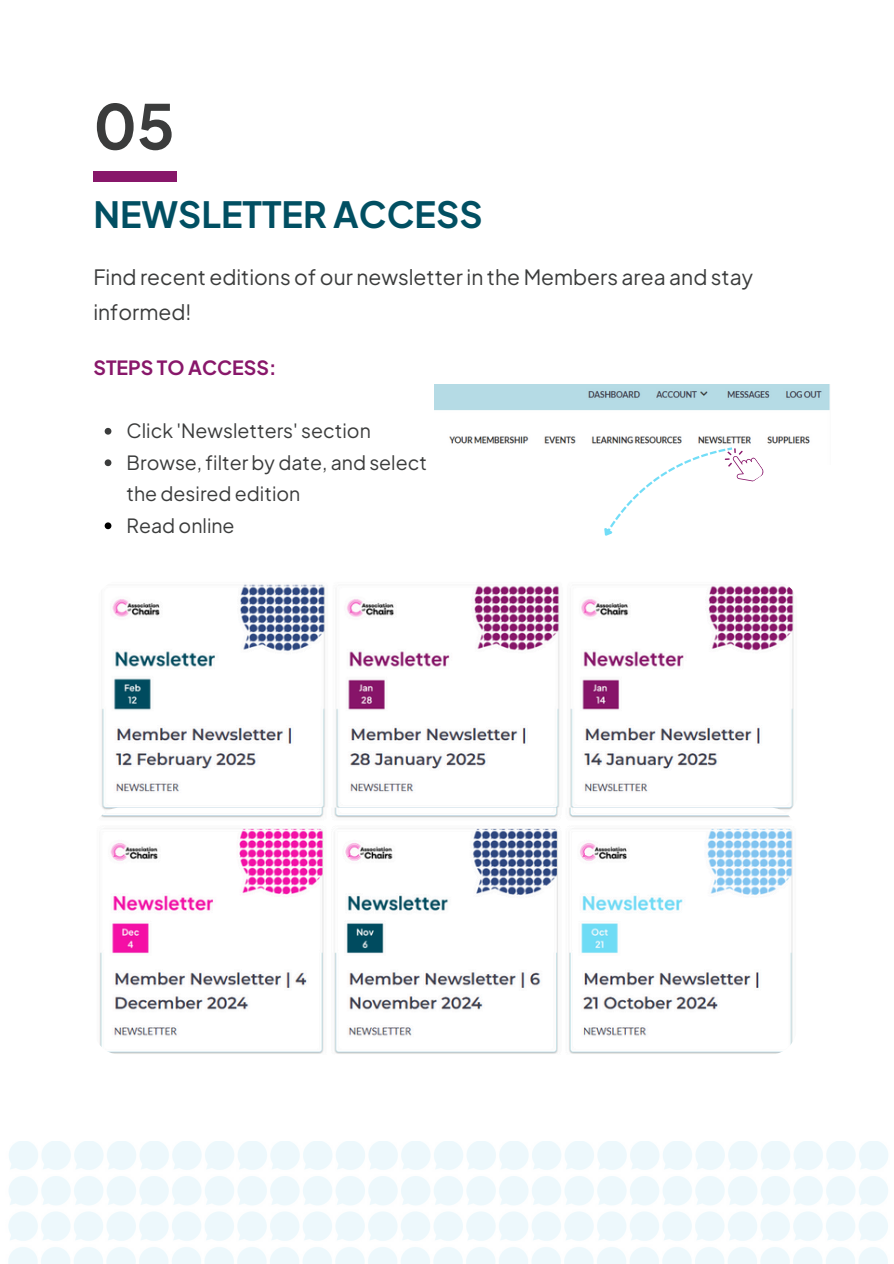
<style>
.page{position:relative;width:894px;height:1264px;background:#fff}
.page>*{position:absolute;margin:0;border:0;box-sizing:border-box;transform-origin:0 0}
.t1{font:700 61.5px "Plus Jakarta Sans";color:#3b3c3c}
.t2{font:700 36px "Plus Jakarta Sans";color:#014f62}
.t3{font:21px/34.2px "Plus Jakarta Sans";color:#3b3c3c}
.t4{font:19.5px/31.5px "Plus Jakarta Sans";color:#3b3c3c}
.t5{font:700 19.5px "Plus Jakarta Sans";color:#88176a}
</style>
<div class="page">
<div style="left:93px;top:171px;width:84px;height:11px;background:#88176a"></div>
<img style="left:434px;top:384px;width:396px;height:60px">
<img style="left:95px;top:580px;width:703px;height:237px;border-radius:27px">
<svg style="left:595px;top:433px;width:170px;height:103px"></svg>
<svg style="left:105px;top:428px;width:6px;height:6px"></svg>
<svg style="left:105px;top:459px;width:6px;height:7px"></svg>
<svg style="left:105px;top:522px;width:6px;height:7px"></svg>
<img style="left:93px;top:807px;width:703px;height:247px;border-radius:27px">
<h1 class="t1" style="left:93px;top:86px;width:83px">05</h1>
<p class="t2" style="left:93px;top:191px;width:390px">NEWSLETTER ACCESS</p>
<p class="t3" style="left:93px;top:260px;width:661px">Find recent editions of our newsletter in the Members area and stay informed!</p>
<p class="t5" style="left:93px;top:355px;width:184px">STEPS TO ACCESS:</p>
<p class="t4" style="left:126px;top:414px;width:302px">Click 'Newsletters' section<br>Browse, filter by date, and select the desired edition<br>Read online</p>
</div>
